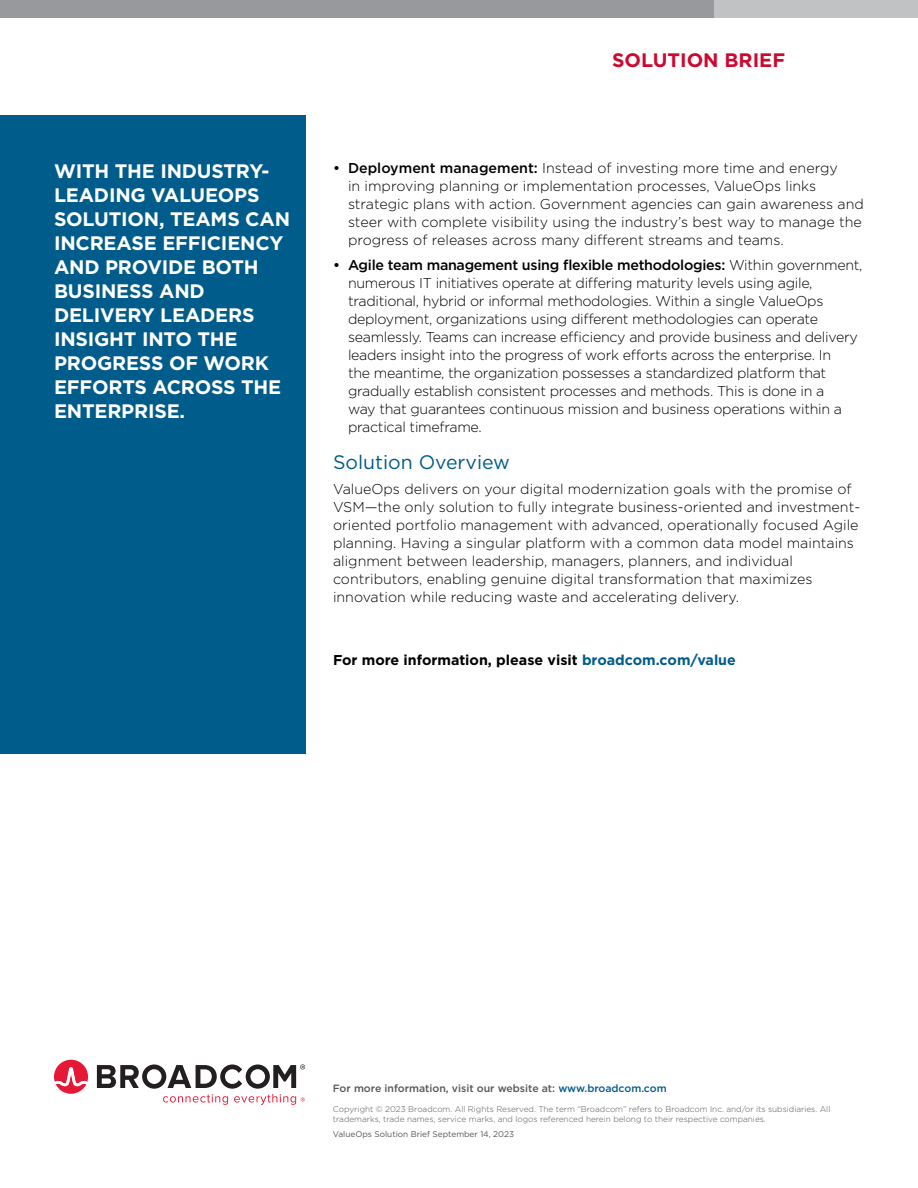
<style>
.page{position:relative;width:918px;height:1188px;background:#fff}
.page>*{position:absolute;margin:0;border:0;box-sizing:border-box;transform-origin:0 0}
.Pullquote{font:700 19.5px/24px "Gotham";letter-spacing:-.01em;color:#fff}
.Body_Head{font:19.5px "Gotham";color:#005c8a}
.t1{font:700 19.5px "Gotham";color:#cc092f}
.Body_Text{font:300 14.25px/18px "Gotham";letter-spacing:-.01em;color:#000}
.Body_Text-2{font:700 14.25px "Gotham";color:#000}
.t2{font:500 10.5px "Gotham";color:#53565a}
.t3{font:300 8.25px/10.5px "Gotham";color:#53565a}
.t4{font:8.25px "Gotham";color:#53565a}
.s1{font-weight:500}
.s2{color:#005c8a}
</style>
<div class="page">
<div style="left:0;top:0;width:715px;height:18px;background:#97999c"></div>
<div style="left:715px;top:0;width:203px;height:18px;background:#c1c2c4"></div>
<div style="left:0;top:115px;width:306px;height:639px;background:#005c8a"></div>
<svg style="left:97px;top:1064px;width:208px;height:41px"></svg>
<svg style="left:54px;top:1060px;width:34px;height:34px"></svg>
<h1 class="t1" style="left:612px;top:48px;width:175px">SOLUTION BRIEF</h1>
<p class="Pullquote" style="left:54px;top:159px;width:238px">WITH THE INDUSTRY-<br>LEADING VALUEOPS<br>SOLUTION, TEAMS CAN<br>INCREASE EFFICIENCY<br>AND PROVIDE BOTH<br>BUSINESS AND<br>DELIVERY LEADERS<br>INSIGHT INTO THE<br>PROGRESS OF WORK<br>EFFORTS ACROSS THE<br>ENTERPRISE.</p>
<p class="Body_Text" style="left:348px;top:159px;width:517px;text-indent:-15px"><span class="s1">• Deployment management:</span> Instead of investing more time and energy<br>in improving planning or implementation processes, ValueOps links strategic plans with action. Government agencies can gain awareness and steer with complete visibility using the industry’s best way to manage the progress of releases across many different streams and teams.</p>
<p class="Body_Text" style="left:348px;top:256px;width:516px;text-indent:-15px"><span class="s1">• Agile team management using flexible methodologies:</span> Within government, numerous IT initiatives operate at differing maturity levels using agile, traditional, hybrid or informal methodologies. Within a single ValueOps deployment, organizations using different methodologies can operate seamlessly. Teams can increase efficiency and provide business and delivery leaders insight into the progress of work efforts across the enterprise. In<br>the meantime, the organization possesses a standardized platform that gradually establish consistent processes and methods. This is done in a<br>way that guarantees continuous mission and business operations within a practical timeframe.</p>
<p class="Body_Head" style="left:333px;top:450px;width:178px">Solution Overview</p>
<p class="Body_Text" style="left:333px;top:479px;width:529px">ValueOps delivers on your digital modernization goals with the promise of VSM—the only solution to fully integrate business-oriented and investment&shy;oriented portfolio management with advanced, operationally focused Agile planning. Having a singular platform with a common data model maintains alignment between leadership, managers, planners, and individual contributors, enabling genuine digital transformation that maximizes innovation while reducing waste and accelerating delivery.</p>
<p class="Body_Text-2" style="left:333px;top:650px;width:404px">For more information, please visit <span class="s2">broadcom.com/value</span></p>
<p class="t2" style="left:333px;top:1082px;width:335px">For more information, visit our website at: <span class="s2">www.broadcom.com</span></p>
<p class="t3" style="left:333px;top:1103px;width:499px">Copyright © 2023 Broadcom. All Rights Reserved. The term “Broadcom” refers to Broadcom Inc. and/or its subsidiaries. All trademarks, trade names, service marks, and logos referenced herein belong to their respective companies.</p>
<p class="t4" style="left:333px;top:1129px;width:183px">ValueOps Solution Brief September 14, 2023</p>
</div>
